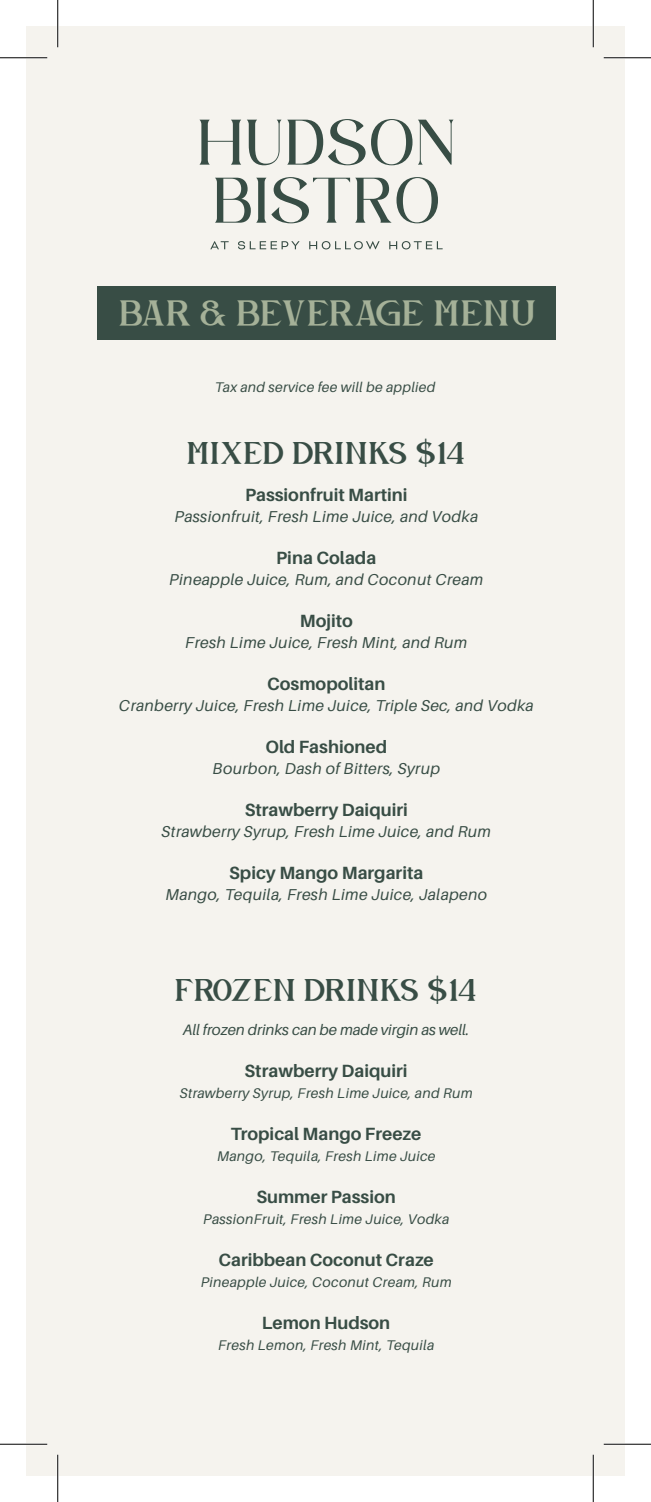
<style>
.page{position:relative;width:651px;height:1502px;background:#fff}
.page>*{position:absolute;margin:0;border:0;box-sizing:border-box;transform-origin:0 0}
.t1{font:28px "Gabriela Spark";letter-spacing:.015em;color:#a5b198}
.t2{font:24.15px "Gabriela Spark";letter-spacing:-.02em;color:#384d45}
.t3{font:24.15px "Gabriela Spark";letter-spacing:.015em;color:#384d45}
.t4{font:700 17.68px "Aileron";color:#384d45}
.t5{font:italic 15.75px "Aileron";letter-spacing:.025em;color:#384d45}
.t6{font:italic 15.05px "Aileron";color:#384d45}
.t7{font:italic 14px "Aileron";letter-spacing:.025em;color:#384d45}
</style>
<div class="page">
<div style="left:26px;top:26px;width:599px;height:1449px;background:#f5f3ee"></div>
<div style="left:97px;top:286px;width:459px;height:54px;background:#384d45"></div>
<svg style="left:210px;top:241px;width:19px;height:8px"></svg>
<svg style="left:238px;top:241px;width:62px;height:8px"></svg>
<svg style="left:309px;top:241px;width:71px;height:8px"></svg>
<svg style="left:389px;top:241px;width:54px;height:8px"></svg>
<svg style="left:199px;top:120px;width:42px;height:45px"></svg>
<svg style="left:247px;top:120px;width:34px;height:45px"></svg>
<svg style="left:287px;top:119px;width:167px;height:46px"></svg>
<svg style="left:215px;top:177px;width:223px;height:46px"></svg>
<hr style="left:0;top:57px;width:47px;height:2px;background:#fff">
<hr style="left:604px;top:57px;width:47px;height:2px;background:#fff">
<hr style="left:0;top:1443px;width:47px;height:2px;background:#fff">
<hr style="left:604px;top:1443px;width:47px;height:2px;background:#fff">
<hr style="left:57px;top:0;width:2px;height:47px;background:#fff">
<hr style="left:57px;top:1454px;width:2px;height:48px;background:#fff">
<hr style="left:592px;top:0;width:2px;height:47px;background:#fff">
<hr style="left:592px;top:1454px;width:2px;height:48px;background:#fff">
<hr style="left:0;top:57px;width:47px;height:1px;background:#000">
<hr style="left:604px;top:57px;width:47px;height:1px;background:#000">
<hr style="left:0;top:1443px;width:47px;height:1px;background:#000">
<hr style="left:604px;top:1443px;width:47px;height:1px;background:#000">
<hr style="left:57px;top:0;width:1px;height:47px;background:#000">
<hr style="left:57px;top:1454px;width:1px;height:48px;background:#000">
<hr style="left:593px;top:0;width:1px;height:47px;background:#000">
<hr style="left:593px;top:1454px;width:1px;height:48px;background:#000">
<h1 class="t1" style="left:119px;top:293px;width:419px">BAR &amp; BEVERAGE MENU</h1>
<p class="t7" style="left:215px;top:379px;width:222px">Tax and service fee will be applied</p>
<h2 class="t3" style="left:188px;top:436px;width:279px">MIXED DRINKS $14</h2>
<p class="t4" style="left:245px;top:485px;width:164px">Passionfruit Martini</p>
<p class="t5" style="left:175px;top:508px;width:305px">Passionfruit, Fresh Lime Juice, and Vodka</p>
<p class="t4" style="left:276px;top:548px;width:102px">Pina Colada</p>
<p class="t5" style="left:169px;top:571px;width:316px">Pineapple Juice, Rum, and Coconut Cream</p>
<p class="t4" style="left:300px;top:611px;width:54px">Mojito</p>
<p class="t5" style="left:185px;top:634px;width:284px">Fresh Lime Juice, Fresh Mint, and Rum</p>
<p class="t4" style="left:267px;top:674px;width:120px">Cosmopolitan</p>
<p class="t5" style="left:119px;top:697px;width:416px">Cranberry Juice, Fresh Lime Juice, Triple Sec, and Vodka</p>
<p class="t4" style="left:265px;top:737px;width:123px">Old Fashioned</p>
<p class="t5" style="left:213px;top:760px;width:229px">Bourbon, Dash of Bitters, Syrup</p>
<p class="t4" style="left:245px;top:800px;width:165px">Strawberry Daiquiri</p>
<p class="t5" style="left:162px;top:823px;width:331px">Strawberry Syrup, Fresh Lime Juice, and Rum</p>
<p class="t4" style="left:229px;top:863px;width:196px">Spicy Mango Margarita</p>
<p class="t5" style="left:165px;top:886px;width:323px">Mango, Tequila, Fresh Lime Juice, Jalapeno</p>
<h2 class="t2" style="left:175px;top:973px;width:303px">FROZEN DRINKS $14</h2>
<p class="t6" style="left:183px;top:1021px;width:288px">All frozen drinks can be made virgin as well.</p>
<p class="t4" style="left:245px;top:1061px;width:165px">Strawberry Daiquiri</p>
<p class="t7" style="left:180px;top:1085px;width:294px">Strawberry Syrup, Fresh Lime Juice, and Rum</p>
<p class="t4" style="left:231px;top:1124px;width:192px">Tropical Mango Freeze</p>
<p class="t7" style="left:217px;top:1148px;width:220px">Mango, Tequila, Fresh Lime Juice</p>
<p class="t4" style="left:256px;top:1187px;width:141px">Summer Passion</p>
<p class="t7" style="left:203px;top:1211px;width:247px">PassionFruit, Fresh Lime Juice, Vodka</p>
<p class="t4" style="left:218px;top:1250px;width:217px">Caribbean Coconut Craze</p>
<p class="t7" style="left:201px;top:1274px;width:253px">Pineapple Juice, Coconut Cream, Rum</p>
<p class="t4" style="left:262px;top:1313px;width:130px">Lemon Hudson</p>
<p class="t7" style="left:218px;top:1337px;width:218px">Fresh Lemon, Fresh Mint, Tequila</p>
</div>
